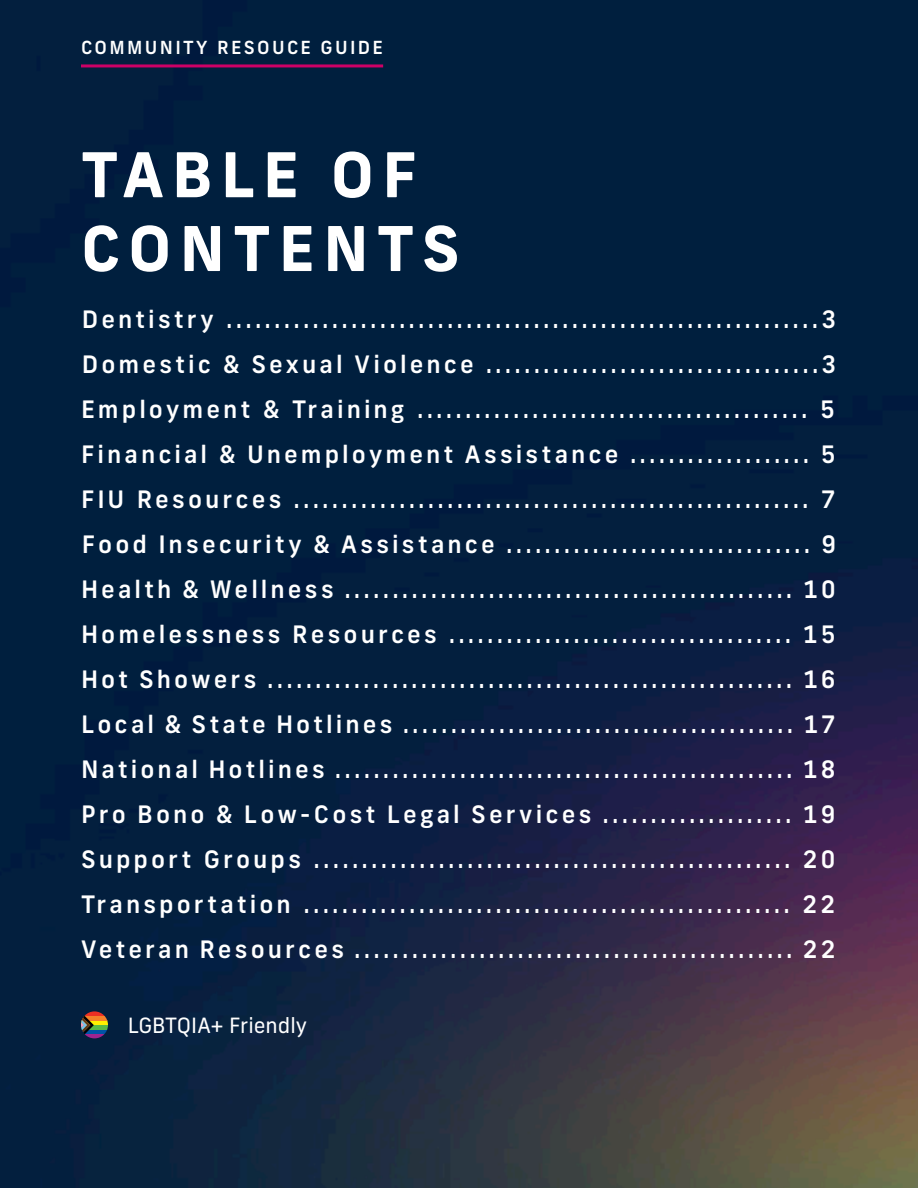
<style>
.page{position:relative;width:918px;height:1188px;background:#fff}
.page>*{position:absolute;margin:0;border:0;box-sizing:border-box;transform-origin:0 0}
.t1{font:700 61.5px/73.8px "New Frank";letter-spacing:.13em;color:#fff}
.t2{font:500 24px "New Frank";letter-spacing:.13em;color:#fff}
.t3{font:21px "New Frank";color:#fff}
.t4{font:500 18px "New Frank";letter-spacing:.13em;color:#fff}
</style>
<div class="page">
<img style="left:0;top:0;width:918px;height:1188px">
<hr style="left:81px;top:64px;width:302px;height:3px;background:#c06">
<svg style="left:94px;top:1034px;width:14px;height:4px"></svg>
<svg style="left:94px;top:1030px;width:14px;height:4px"></svg>
<div style="left:81px;top:1025px;width:27px;height:5px;background:#59ba47"></div>
<hr style="left:81px;top:1021px;width:27px;height:4px;background:#fff000">
<div style="left:81px;top:1016px;width:27px;height:5px;background:#f58029"></div>
<svg style="left:94px;top:1012px;width:14px;height:4px"></svg>
<svg style="left:81px;top:1012px;width:13px;height:26px"></svg>
<p class="t4" style="left:81px;top:37px;width:304px">COMMUNITY RESOUCE GUIDE</p>
<p class="t1" style="left:81px;top:137px;width:380px">TABLE OF<br>CONTENTS</p>
<p class="t2" style="left:82px;top:304px;width:756px">Dentistry ..............................................................3</p>
<p class="t2" style="left:82px;top:349px;width:756px">Domestic &amp; Sexual Violence ...................................3</p>
<p class="t2" style="left:81px;top:394px;width:755px">Employment &amp; Training ......................................... 5</p>
<p class="t2" style="left:81px;top:439px;width:756px">Financial &amp; Unemployment Assistance ................... 5</p>
<p class="t2" style="left:81px;top:484px;width:756px">FIU Resources ...................................................... 7</p>
<p class="t2" style="left:82px;top:529px;width:756px">Food Insecurity &amp; Assistance ................................ 9</p>
<p class="t2" style="left:81px;top:574px;width:756px">Health &amp; Wellness ............................................... 10</p>
<p class="t2" style="left:81px;top:619px;width:756px">Homelessness Resources .................................... 15</p>
<p class="t2" style="left:81px;top:664px;width:756px">Hot Showers ....................................................... 16</p>
<p class="t2" style="left:81px;top:709px;width:756px">Local &amp; State Hotlines ......................................... 17</p>
<p class="t2" style="left:81px;top:754px;width:756px">National Hotlines ................................................ 18</p>
<p class="t2" style="left:81px;top:799px;width:756px">Pro Bono &amp; Low-Cost Legal Services .................... 19</p>
<p class="t2" style="left:81px;top:844px;width:756px">Support Groups .................................................. 20</p>
<p class="t2" style="left:81px;top:889px;width:756px">Transportation ................................................... 22</p>
<p class="t2" style="left:81px;top:934px;width:756px">Veteran Resources .............................................. 22</p>
<p class="t3" style="left:128px;top:1012px;width:181px">LGBTQIA+ Friendly</p>
</div>
